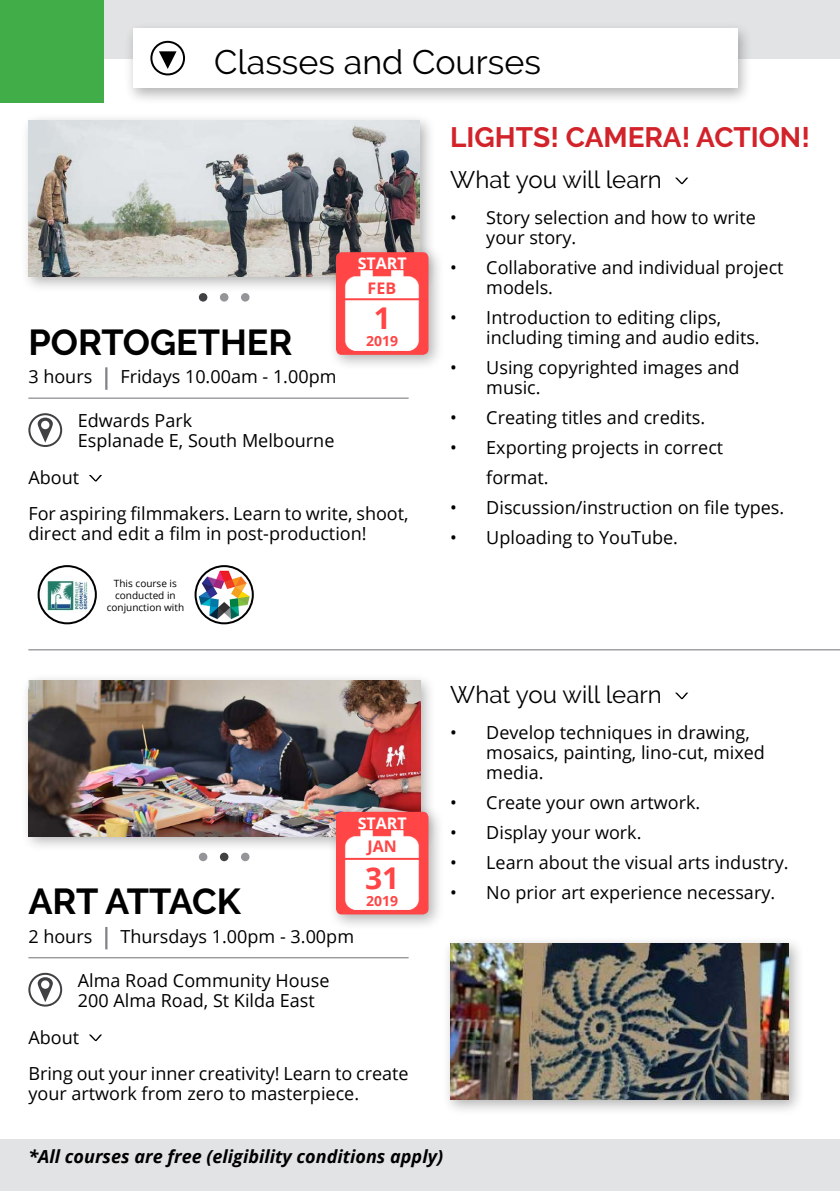
<style>
.page{position:relative;width:840px;height:1191px;background:#fff}
.page>*{position:absolute;margin:0;border:0;box-sizing:border-box;transform-origin:0 0}
.t1{font:700 36px "Raleway";color:#000}
.t2{font:34px "Raleway";color:#000}
.t3{font:700 30px "Open Sans";color:#ff4545}
.t4{font:700 28px "Raleway";color:#d2232a}
.t5{font:24px "Raleway";color:#000}
.t6{font:18px/20px "Open Sans";color:#000}
.t7{font:italic 700 18px "Open Sans";color:#000}
.t8{font:700 16px "Open Sans";color:#fff}
.t9{font:700 16px "Open Sans";color:#ff4545}
.t10{font:700 14px "Open Sans";color:#ff4545}
.t11{font:10px/12px "Open Sans";color:#000;text-align:center}
</style>
<div class="page">
<div style="left:0;top:0;width:839px;height:58px;background:#e2e3e4"></div>
<div style="left:0;top:0;width:103px;height:102px;background:#41ad49"></div>
<div style="left:123px;top:21px;width:628px;height:84px;background:#000;opacity:.3"></div>
<div style="left:133px;top:28px;width:604px;height:60px;background:#fff"></div>
<div style="left:150px;top:41px;width:35px;height:34px;border:2px solid #000;border-radius:50%"></div>
<svg style="left:159px;top:51px;width:17px;height:18px"></svg>
<hr style="left:28px;top:397px;width:380px;height:2px;background:#808285">
<hr style="left:105px;top:367px;width:2px;height:23px;background:#808285">
<div style="left:220px;top:293px;width:8px;height:8px;background:#939598;border-radius:50%"></div>
<div style="left:241px;top:293px;width:8px;height:8px;background:#939598;border-radius:50%"></div>
<div style="left:199px;top:293px;width:8px;height:8px;background:#414042;border-radius:50%"></div>
<div style="left:20px;top:112px;width:416px;height:181px;background:#000;opacity:.3"></div>
<img style="left:28px;top:121px;width:392px;height:156px">
<svg style="left:38px;top:417px;width:15px;height:25px"></svg>
<div style="left:41px;top:421px;width:8px;height:8px;background:#fff;border-radius:50%"></div>
<div style="left:28px;top:413px;width:34px;height:34px;border:2px solid #414042;border-radius:50%"></div>
<svg style="left:89px;top:475px;width:13px;height:6px"></svg>
<hr style="left:28px;top:649px;width:811px;height:1px;background:#808285">
<svg style="left:675px;top:178px;width:13px;height:6px"></svg>
<div style="left:0;top:1140px;width:839px;height:51px;background:#e2e3e4"></div>
<hr style="left:28px;top:957px;width:380px;height:1px;background:#808285">
<hr style="left:105px;top:927px;width:2px;height:22px;background:#808285">
<div style="left:220px;top:852px;width:8px;height:9px;background:#414042;border-radius:50%"></div>
<div style="left:241px;top:852px;width:8px;height:9px;background:#939598;border-radius:50%"></div>
<div style="left:199px;top:852px;width:8px;height:9px;background:#939598;border-radius:50%"></div>
<div style="left:20px;top:672px;width:416px;height:181px;background:#000;opacity:.3"></div>
<img style="left:28px;top:680px;width:392px;height:156px">
<svg style="left:38px;top:977px;width:15px;height:25px"></svg>
<div style="left:41px;top:980px;width:8px;height:8px;background:#fff;border-radius:50%"></div>
<div style="left:28px;top:972px;width:34px;height:34px;border:2px solid #414042;border-radius:50%"></div>
<svg style="left:89px;top:1034px;width:13px;height:7px"></svg>
<svg style="left:675px;top:692px;width:13px;height:7px"></svg>
<div style="left:442px;top:935px;width:363px;height:181px;background:#000;opacity:.3"></div>
<img style="left:450px;top:944px;width:338px;height:155px">
<img style="left:39px;top:566px;width:57px;height:57px;border-radius:29px">
<div style="left:38px;top:565px;width:59px;height:59px;border:2px solid #000;border-radius:50%"></div>
<img style="left:195px;top:566px;width:58px;height:57px;border-radius:29px">
<div style="left:194px;top:565px;width:60px;height:59px;border:2px solid #000;border-radius:50%"></div>
<div style="left:328px;top:803px;width:116px;height:128px;background:#000;opacity:.3"></div>
<div style="left:336px;top:812px;width:92px;height:102px;background:#ff4545;border-radius:6px"></div>
<img style="left:345px;top:830px;width:74px;height:80px">
<hr style="left:342px;top:858px;width:80px;height:2px;background:#ff4545">
<div style="left:328px;top:244px;width:116px;height:127px;background:#000;opacity:.3"></div>
<div style="left:336px;top:252px;width:92px;height:103px;background:#ff4545;border-radius:6px"></div>
<img style="left:345px;top:271px;width:74px;height:79px">
<hr style="left:342px;top:298px;width:80px;height:2px;background:#ff4545">
<h2 class="t2" style="left:214px;top:42px;width:328px">Classes and Courses</h2>
<p class="t8" style="left:357px;top:252px;width:50px">START</p>
<p class="t9" style="left:367px;top:277px;width:30px">FEB</p>
<h3 class="t3" style="left:373px;top:297px;width:19px">1</h3>
<h1 class="t1" style="left:28px;top:321px;width:265px">PORTOGETHER</h1>
<p class="t6" style="left:28px;top:366px;width:65px">3 hours</p>
<p class="t6" style="left:120px;top:366px;width:217px">Fridays 10.00am - 1.00pm</p>
<p class="t6" style="left:78px;top:410px;width:258px">Edwards Park<br>Esplanade E, South Melbourne</p>
<p class="t6" style="left:28px;top:459px;width:381px;line-height:36px">About<br>For aspiring filmmakers. Learn to write, shoot,</p>
<p class="t6" style="left:28px;top:523px;width:339px">direct and edit a film in post-production!</p>
<p class="t10" style="left:366px;top:331px;width:33px">2019</p>
<p class="t11" style="left:107px;top:576px;width:79px">This course is conducted in conjunction with</p>
<h3 class="t4" style="left:450px;top:121px;width:361px">LIGHTS! CAMERA! ACTION!</h3>
<h3 class="t5" style="left:450px;top:166px;width:213px">What you will learn</h3>
<p class="t6" style="left:486px;top:207px;width:271px;text-indent:-36px">• Story selection and how to write your story.</p>
<p class="t6" style="left:486px;top:257px;width:298px;text-indent:-36px">• Collaborative and individual project models.</p>
<p class="t6" style="left:486px;top:307px;width:275px;text-indent:-36px">• Introduction to editing clips, including timing and audio edits.</p>
<p class="t6" style="left:486px;top:357px;width:254px;text-indent:-36px">• Using copyrighted images and music.</p>
<p class="t6" style="left:450px;top:407px;width:256px">• Creating titles and credits.</p>
<p class="t6" style="left:486px;top:432px;width:238px;line-height:30px;text-indent:-36px">• Exporting projects in correct format.</p>
<p class="t6" style="left:450px;top:497px;width:335px">• Discussion/instruction on file types.</p>
<p class="t6" style="left:450px;top:527px;width:229px">• Uploading to YouTube.</p>
<p class="t8" style="left:357px;top:812px;width:50px">START</p>
<p class="t9" style="left:367px;top:835px;width:31px">JAN</p>
<p class="t10" style="left:366px;top:890px;width:33px">2019</p>
<h3 class="t3" style="left:365px;top:856px;width:36px">31</h3>
<h1 class="t1" style="left:28px;top:881px;width:214px">ART ATTACK</h1>
<p class="t6" style="left:28px;top:925px;width:65px">2 hours</p>
<p class="t6" style="left:120px;top:926px;width:235px">Thursdays 1.00pm - 3.00pm</p>
<p class="t6" style="left:78px;top:969px;width:253px">Alma Road Community House<br>200 Alma Road, St Kilda East</p>
<p class="t6" style="left:28px;top:1018px;width:381px;line-height:36px">About<br>Bring out your inner creativity! Learn to create</p>
<p class="t6" style="left:28px;top:1082px;width:332px">your artwork from zero to masterpiece.</p>
<h3 class="t5" style="left:450px;top:680px;width:213px">What you will learn</h3>
<p class="t6" style="left:486px;top:722px;width:280px;text-indent:-36px">• Develop techniques in drawing, mosaics, painting, lino-cut, mixed media.</p>
<p class="t6" style="left:450px;top:792px;width:251px">• Create your own artwork.</p>
<p class="t6" style="left:450px;top:822px;width:193px">• Display your work.</p>
<p class="t6" style="left:450px;top:852px;width:339px">• Learn about the visual arts industry.</p>
<p class="t6" style="left:450px;top:882px;width:326px">• No prior art experience necessary.</p>
<p class="t7" style="left:28px;top:1143px;width:416px">*All courses are free (eligibility conditions apply)</p>
</div>
